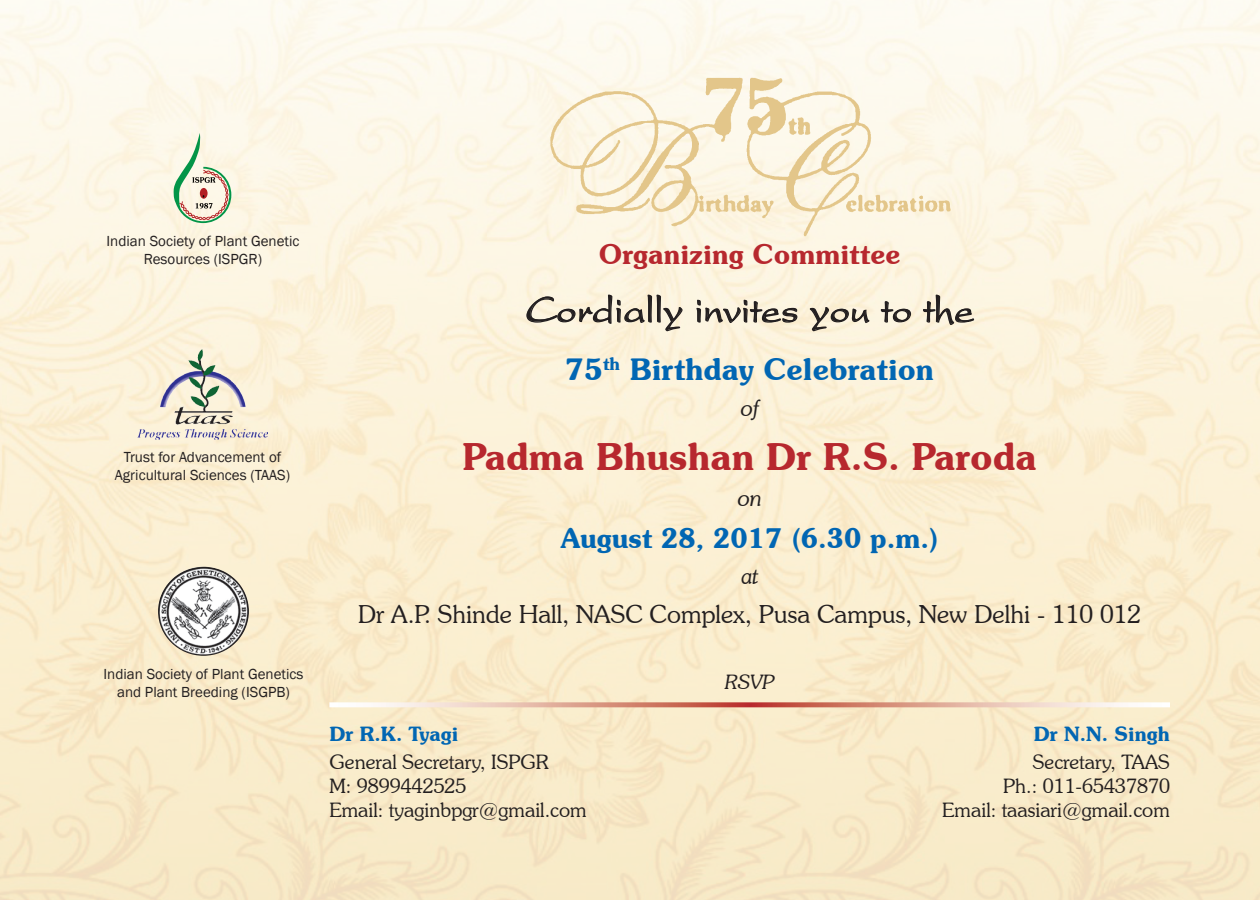
<style>
.page{position:relative;width:1260px;height:900px;background:#fff}
.page>*{position:absolute;margin:0;border:0;box-sizing:border-box;transform-origin:0 0}
.t1{font:40px "President";color:#231f20}
.t2{font:600 37.5px "Souvenir IT Cby BT";color:#b7282e}
.t3{font:600 30px "Souvenir IT Cby BT";color:#0166b3}
.t4{font:600 27.5px "Souvenir IT Cby BT";color:#0166b3}
.t5{font:600 27.5px "Souvenir IT Cby BT";color:#b7282e}
.t6{font:300 25px "Souvenir IT Cby BT";color:#231f20}
.t7{font:italic 300 22.5px "Souvenir IT Cby BT";color:#231f20}
.t8{font:300 20px/24px "Souvenir IT Cby BT";color:#231f20;text-align:right}
.t9{font:600 20px "Souvenir IT Cby BT";color:#0166b3}
.t10{font:italic 300 20px "Souvenir IT Cby BT";color:#231f20}
.t11{font:15px/18px "Franklin Gothic";color:#231f20;text-align:center}
</style>
<div class="page">
<svg style="left:526px;top:294px;width:157px;height:38px;background:#d9d1be"></svg>
<svg style="left:696px;top:299px;width:102px;height:30px;background:#d2cab8"></svg>
<svg style="left:809px;top:304px;width:61px;height:28px;background:#d2c9b6"></svg>
<svg style="left:880px;top:301px;width:32px;height:22px"></svg>
<svg style="left:922px;top:294px;width:53px;height:32px;background:#d1c9b7"></svg>
<svg style="left:174px;top:133px;width:57px;height:90px;background:#d6dbc5"></svg>
<img style="left:137px;top:350px;width:131px;height:90px">
<img style="left:546px;top:72px;width:407px;height:169px">
<svg style="left:329px;top:702px;width:841px;height:5px;background:#e2b0a2"></svg>
<img style="left:158px;top:567px;width:91px;height:89px">
<p class="t11" style="left:106px;top:232px;width:195px">Indian Society of Plant Genetic<br>Resources (ISPGR)</p>
<p class="t11" style="left:115px;top:449px;width:177px">Trust for Advancement of<br>Agricultural Sciences (TAAS)</p>
<h3 class="t5" style="left:599px;top:237px;width:303px">Organizing Committee</h3>
<h1 class="t1" style="left:525px;top:287px;width:450px">Cordially invites you to the</h1>
<h3 class="t3" style="left:565px;top:350px;width:370px">75<sup>th</sup> Birthday Celebration</h3>
<h3 class="t7" style="left:741px;top:394px;width:20px">of</h3>
<h2 class="t2" style="left:463px;top:433px;width:576px">Padma Bhushan Dr R.S. Paroda</h2>
<h3 class="t7" style="left:737px;top:484px;width:26px">on</h3>
<h3 class="t4" style="left:560px;top:521px;width:380px">August 28, 2017 (6.30 p.m.)</h3>
<h3 class="t7" style="left:741px;top:562px;width:19px">at</h3>
<h3 class="t6" style="left:358px;top:599px;width:785px">Dr A.P. Shinde Hall, NASC Complex, Pusa Campus, New Delhi - 110 012</h3>
<p class="t11" style="left:103px;top:665px;width:201px">Indian Society of Plant Genetics and Plant Breeding (ISGPB)</p>
<h3 class="t10" style="left:725px;top:669px;width:51px">RSVP</h3>
<h3 class="t9" style="left:329px;top:721px;width:131px">Dr R.K. Tyagi</h3>
<h3 class="t8" style="left:329px;top:750px;width:259px;text-align:left">General Secretary, ISPGR<br>M: 9899442525<br>Email: tyaginbpgr@gmail.com</h3>
<h3 class="t9" style="left:1034px;top:721px;width:138px">Dr N.N. Singh</h3>
<h3 class="t8" style="left:942px;top:750px;width:229px">Secretary, TAAS<br>Ph.: 011-65437870<br>Email: taasiari@gmail.com</h3>
</div>
